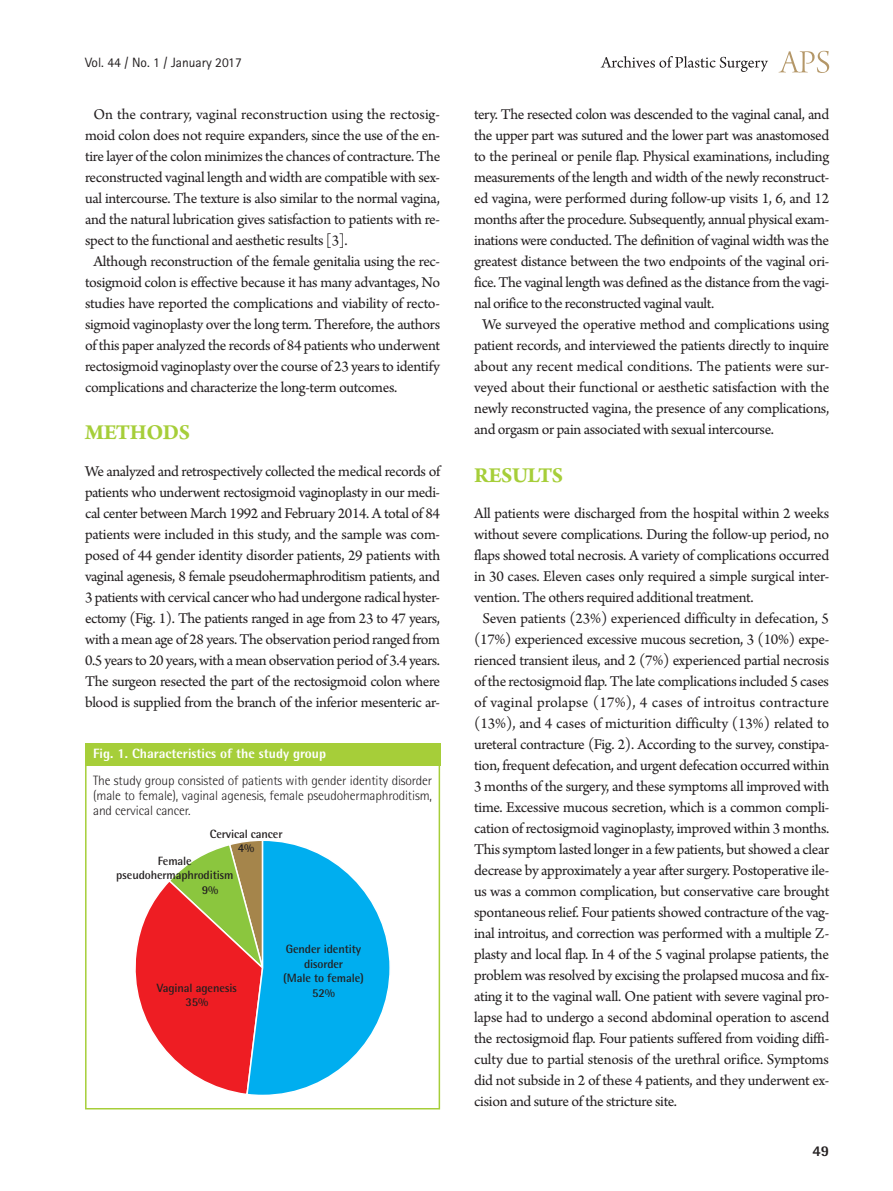
<style>
.page{position:relative;width:893px;height:1191px;background:#fff}
.page>*{position:absolute;margin:0;border:0;box-sizing:border-box;transform-origin:0 0}
.대제목{font:700 22.5px "Arno Pro";letter-spacing:-.02em;color:#a6ce39}
.본문{font:15.75px/21px "Arno Pro";letter-spacing:-.02em;color:#231f20;text-align:justify}
.본문_0{font:15.75px/21px "Arno Pro";letter-spacing:-.025em;color:#231f20;text-align:justify}
.t1{font:800 15px "Rotis Semi Sans Std";color:#231f20}
.그림설명{font:300 13.5px/15px "Rotis Semi Sans Std";letter-spacing:-.01em;color:#231f20;text-align:justify}
.표그림제목{font:800 13.5px "Rotis Semi Sans Std";color:#fff}
.t2{font:13.5px "Rotis Sans Serif Std";color:#231f20}
.그림지문{font:700 12px/14.4px "Rotis Semi Sans Std";letter-spacing:-.01em;color:#231f20;text-align:center}
</style>
<div class="page">
<svg style="left:779px;top:51px;width:50px;height:22px"></svg>
<svg style="left:601px;top:56px;width:167px;height:16px"></svg>
<div style="left:85px;top:743px;width:355px;height:23px;background:#a6ce39"></div>
<div style="left:85px;top:743px;width:355px;height:366px;border:2px solid #a6ce39"></div>
<svg style="left:135px;top:841px;width:255px;height:254px"></svg>
<p class="t2" style="left:85px;top:54px;width:158px">Vol. 44 / No. 1 / January 2017</p>
<p class="본문" style="left:85px;top:105px;width:357px;text-indent:9px">On the contrary, vaginal reconstruction using the rectosig&shy;moid colon does not require expanders, since the use of the en&shy;tire layer of the colon minimizes the chances of contracture. The reconstructed vaginal length and width are compatible with sex&shy;ual intercourse. The texture is also similar to the normal vagina, and the natural lubrication gives satisfaction to patients with re&shy;spect to the functional and aesthetic results [3].</p>
<p class="본문" style="left:85px;top:252px;width:357px;text-indent:9px">Although reconstruction of the female genitalia using the rec&shy;tosigmoid colon is effective because it has many advantages, No studies have reported the complications and viability of recto&shy;sigmoid vaginoplasty over the long term. Therefore, the authors of this paper analyzed the records of 84 patients who underwent rectosigmoid vaginoplasty over the course of 23 years to identify complications and characterize the long-term outcomes.</p>
<p class="대제목" style="left:85px;top:420px;width:107px">METHODS</p>
<p class="본문_0" style="left:85px;top:462px;width:357px">We analyzed and retrospectively collected the medical records of patients who underwent rectosigmoid vaginoplasty in our medi&shy;cal center between March 1992 and February 2014. A total of 84 patients were included in this study, and the sample was com&shy;posed of 44 gender identity disorder patients, 29 patients with vaginal agenesis, 8 female pseudohermaphroditism patients, and 3 patients with cervical cancer who had undergone radical hyster&shy;ectomy (Fig. 1). The patients ranged in age from 23 to 47 years, with a mean age of 28 years. The observation period ranged from 0.5 years to 20 years, with a mean observation period of 3.4 years.<br>The surgeon resected the part of the rectosigmoid colon where blood is supplied from the branch of the inferior mesenteric ar-</p>
<p class="표그림제목" style="left:93px;top:745px;width:235px">Fig. 1. Characteristics of the study group</p>
<p class="그림설명" style="left:93px;top:773px;width:340px">The study group consisted of patients with gender identity disorder (male to female), vaginal agenesis, female pseudohermaphroditism, and cervical cancer.</p>
<p class="그림지문" style="left:210px;top:826px;width:74px">Cervical cancer</p>
<p class="그림지문" style="left:238px;top:840px;width:18px">4%</p>
<p class="그림지문" style="left:116px;top:853px;width:119px">Female pseudohermaphroditism</p>
<p class="그림지문" style="left:202px;top:882px;width:18px">9%</p>
<p class="그림지문" style="left:286px;top:942px;width:77px">Gender identity</p>
<p class="그림지문" style="left:304px;top:956px;width:41px">disorder</p>
<p class="그림지문" style="left:283px;top:970px;width:82px">(Male to female)</p>
<p class="그림지문" style="left:157px;top:980px;width:82px">Vaginal agenesis</p>
<p class="그림지문" style="left:312px;top:985px;width:24px">52%</p>
<p class="그림지문" style="left:185px;top:995px;width:24px">35%</p>
<p class="본문_0" style="left:474px;top:105px;width:357px">tery. The resected colon was descended to the vaginal canal, and the upper part was sutured and the lower part was anastomosed to the perineal or penile flap. Physical examinations, including measurements of the length and width of the newly reconstruct&shy;ed vagina, were performed during follow-up visits 1, 6, and 12 months after the procedure. Subsequently, annual physical exam&shy;inations were conducted. The definition of vaginal width was the greatest distance between the two endpoints of the vaginal ori&shy;fice. The vaginal length was defined as the distance from the vagi&shy;nal orifice to the reconstructed vaginal vault.</p>
<p class="본문" style="left:474px;top:315px;width:357px;text-indent:9px">We surveyed the operative method and complications using patient records, and interviewed the patients directly to inquire about any recent medical conditions. The patients were sur&shy;veyed about their functional or aesthetic satisfaction with the newly reconstructed vagina, the presence of any complications, and orgasm or pain associated with sexual intercourse.</p>
<p class="대제목" style="left:474px;top:462px;width:91px">RESULTS</p>
<p class="본문_0" style="left:474px;top:504px;width:357px">All patients were discharged from the hospital within 2 weeks without severe complications. During the follow-up period, no flaps showed total necrosis. A variety of complications occurred in 30 cases. Eleven cases only required a simple surgical inter&shy;vention. The others required additional treatment.</p>
<p class="본문" style="left:474px;top:609px;width:357px;text-indent:9px">Seven patients (23%) experienced difficulty in defecation, 5 (17%) experienced excessive mucous secretion, 3 (10%) expe&shy;rienced transient ileus, and 2 (7%) experienced partial necrosis of the rectosigmoid flap. The late complications included 5 cases of vaginal prolapse (17%), 4 cases of introitus contracture (13%), and 4 cases of micturition difficulty (13%) related to ureteral contracture (Fig. 2). According to the survey, constipa&shy;tion, frequent defecation, and urgent defecation occurred within 3 months of the surgery, and these symptoms all improved with time. Excessive mucous secretion, which is a common compli&shy;cation of rectosigmoid vaginoplasty, improved within 3 months.<br>This symptom lasted longer in a few patients, but showed a clear decrease by approximately a year after surgery. Postoperative ile&shy;us was a common complication, but conservative care brought spontaneous relief. Four patients showed contracture of the vag&shy;inal introitus, and correction was performed with a multiple Z&shy;plasty and local flap. In 4 of the 5 vaginal prolapse patients, the problem was resolved by excising the prolapsed mucosa and fix&shy;ating it to the vaginal wall. One patient with severe vaginal pro&shy;lapse had to undergo a second abdominal operation to ascend the rectosigmoid flap. Four patients suffered from voiding diffi&shy;culty due to partial stenosis of the urethral orifice. Symptoms did not subside in 2 of these 4 patients, and they underwent ex&shy;cision and suture of the stricture site.</p>
<p class="t1" style="left:812px;top:1141px;width:18px">49</p>
</div>
